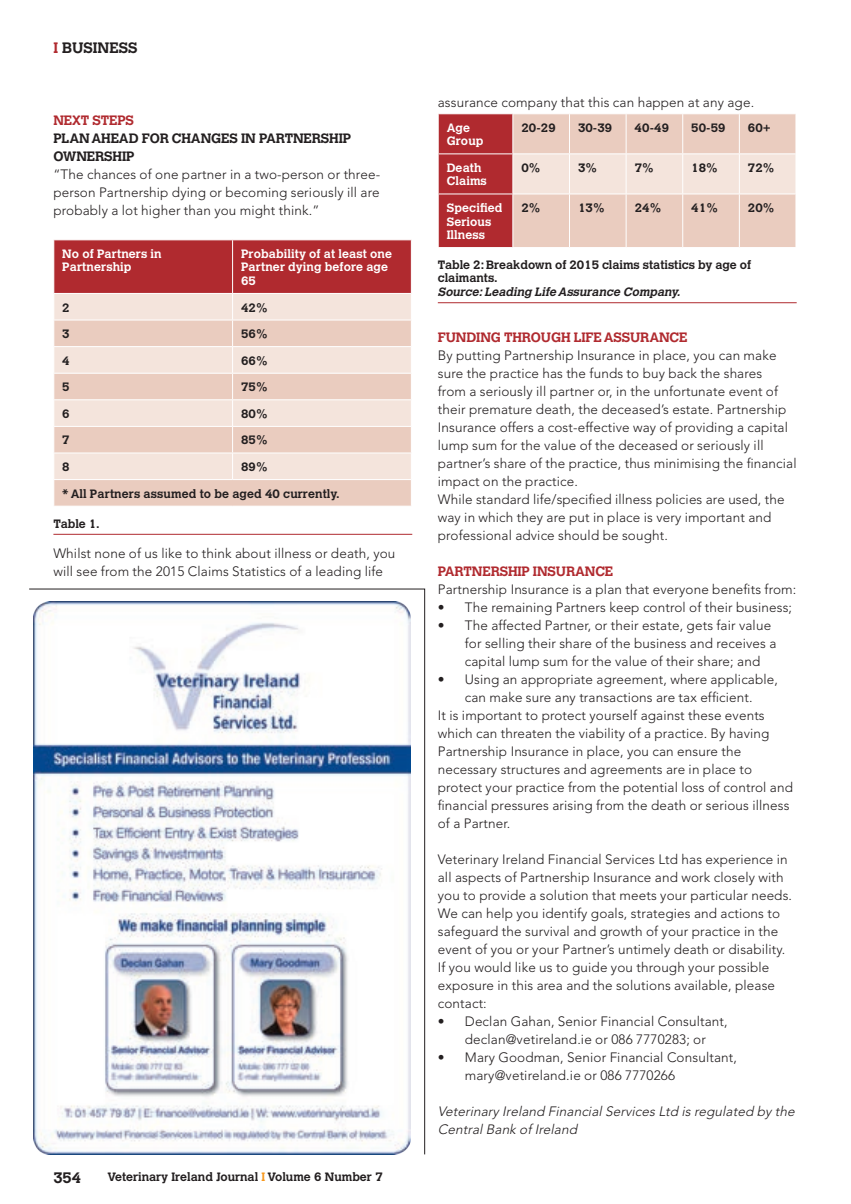
<style>
.page{position:relative;width:851px;height:1204px;background:#fff}
.page>*{position:absolute;margin:0;border:0;box-sizing:border-box;transform-origin:0 0}
.t1{font:700 15px "Calvert";color:#231f20}
.t2{font:300 13.5px/18px "Avenir";letter-spacing:.01em;color:#231f20}
.t3{font:italic 300 13.5px/18px "Avenir";color:#231f20}
.t4{font:700 13.5px "Calvert";letter-spacing:-.01em;color:#b02a2f}
.t5{font:700 13.5px/18px "Calvert";letter-spacing:-.01em;color:#231f20}
.t6{font:700 12px/13.5px "Calvert";color:#231f20}
.t7{font:700 12px/13.5px "Calvert";letter-spacing:.01em;color:#fff}
.t8{font:italic 700 12px "Calvert";color:#231f20}
.s1{color:#b02a2f}
.s2{color:#f7981d}
</style>
<div class="page">
<hr style="left:53px;top:534px;width:359px;height:1px;background:#b02a2f">
<svg style="left:53px;top:240px;width:359px;height:266px;background:#e3b7b0"></svg>
<hr style="left:437px;top:302px;width:359px;height:1px;background:#b02a2f">
<svg style="left:438px;top:114px;width:357px;height:133px;background:#e1b3ab"></svg>
<hr style="left:512px;top:114px;width:1px;height:39px;background:#fff">
<hr style="left:568px;top:114px;width:1px;height:39px;background:#fff">
<hr style="left:625px;top:114px;width:1px;height:39px;background:#fff">
<hr style="left:682px;top:114px;width:1px;height:39px;background:#fff">
<hr style="left:738px;top:114px;width:1px;height:39px;background:#fff">
<hr style="left:437px;top:153px;width:75px;height:1px;background:#fff">
<hr style="left:512px;top:153px;width:57px;height:1px;background:#fff">
<hr style="left:512px;top:154px;width:1px;height:40px;background:#fff">
<hr style="left:569px;top:153px;width:56px;height:1px;background:#fff">
<hr style="left:568px;top:154px;width:1px;height:40px;background:#fff">
<hr style="left:625px;top:153px;width:57px;height:1px;background:#fff">
<hr style="left:625px;top:154px;width:1px;height:40px;background:#fff">
<hr style="left:682px;top:153px;width:56px;height:1px;background:#fff">
<hr style="left:682px;top:154px;width:1px;height:40px;background:#fff">
<hr style="left:738px;top:153px;width:57px;height:1px;background:#fff">
<hr style="left:738px;top:154px;width:1px;height:40px;background:#fff">
<hr style="left:437px;top:194px;width:75px;height:1px;background:#fff">
<hr style="left:512px;top:194px;width:57px;height:1px;background:#fff">
<hr style="left:512px;top:194px;width:1px;height:53px;background:#fff">
<hr style="left:569px;top:194px;width:56px;height:1px;background:#fff">
<hr style="left:568px;top:194px;width:1px;height:53px;background:#fff">
<hr style="left:625px;top:194px;width:57px;height:1px;background:#fff">
<hr style="left:625px;top:194px;width:1px;height:53px;background:#fff">
<hr style="left:682px;top:194px;width:56px;height:1px;background:#fff">
<hr style="left:682px;top:194px;width:1px;height:53px;background:#fff">
<hr style="left:738px;top:194px;width:57px;height:1px;background:#fff">
<hr style="left:738px;top:194px;width:1px;height:53px;background:#fff">
<svg style="left:29px;top:588px;width:396px;height:567px"></svg>
<p class="t1" style="left:53px;top:39px;width:86px"><span class="s1">I</span> BUSINESS</p>
<p class="t4" style="left:53px;top:112px;width:82px">NEXT STEPS</p>
<p class="t5" style="left:53px;top:129px;width:299px">PLAN AHEAD FOR CHANGES IN PARTNERSHIP<br>OWNERSHIP</p>
<p class="t2" style="left:53px;top:166px;width:328px;text-align:justify">“The chances of one partner in a two-person or three&shy;person Partnership dying or becoming seriously ill are probably a lot higher than you might think.”</p>
<p class="t7" style="left:62px;top:247px;width:101px">No of Partners in<br>Partnership</p>
<p class="t7" style="left:241px;top:247px;width:152px">Probability of at least one<br>Partner dying before age<br>65</p>
<p class="t6" style="left:62px;top:300px;width:9px">2</p>
<p class="t6" style="left:241px;top:300px;width:28px">42%</p>
<p class="t6" style="left:62px;top:327px;width:9px">3</p>
<p class="t6" style="left:241px;top:327px;width:28px">56%</p>
<p class="t6" style="left:62px;top:353px;width:9px">4</p>
<p class="t6" style="left:241px;top:353px;width:28px">66%</p>
<p class="t6" style="left:62px;top:380px;width:9px">5</p>
<p class="t6" style="left:241px;top:380px;width:28px">75%</p>
<p class="t6" style="left:62px;top:407px;width:9px">6</p>
<p class="t6" style="left:241px;top:407px;width:28px">80%</p>
<p class="t6" style="left:62px;top:433px;width:9px">7</p>
<p class="t6" style="left:241px;top:433px;width:28px">85%</p>
<p class="t6" style="left:62px;top:460px;width:9px">8</p>
<p class="t6" style="left:241px;top:460px;width:28px">89%</p>
<p class="t6" style="left:62px;top:486px;width:278px">* All Partners assumed to be aged 40 currently.</p>
<p class="t6" style="left:53px;top:516px;width:48px">Table 1.</p>
<p class="t2" style="left:53px;top:544px;width:343px">Whilst none of us like to think about illness or death, you will see from the 2015 Claims Statistics of a leading life</p>
<p class="t1" style="left:53px;top:1167px;width:29px">354</p>
<p class="t6" style="left:107px;top:1169px;width:277px">Veterinary Ireland Journal <span class="s2">I</span> Volume 6 Number 7</p>
<p class="t2" style="left:437px;top:94px;width:317px">assurance company that this can happen at any age.</p>
<p class="t7" style="left:446px;top:121px;width:38px">Age<br>Group</p>
<p class="t6" style="left:521px;top:121px;width:36px">20-29</p>
<p class="t6" style="left:577px;top:121px;width:36px">30-39</p>
<p class="t6" style="left:634px;top:121px;width:36px">40-49</p>
<p class="t6" style="left:690px;top:121px;width:36px">50-59</p>
<p class="t6" style="left:747px;top:121px;width:25px">60+</p>
<p class="t7" style="left:446px;top:161px;width:42px">Death<br>Claims</p>
<p class="t6" style="left:521px;top:161px;width:21px">0%</p>
<p class="t6" style="left:577px;top:161px;width:21px">3%</p>
<p class="t6" style="left:634px;top:161px;width:21px">7%</p>
<p class="t6" style="left:690px;top:161px;width:28px">18%</p>
<p class="t6" style="left:747px;top:161px;width:28px">72%</p>
<p class="t7" style="left:446px;top:201px;width:57px">Specified<br>Serious<br>Illness</p>
<p class="t6" style="left:521px;top:201px;width:21px">2%</p>
<p class="t6" style="left:577px;top:201px;width:28px">13%</p>
<p class="t6" style="left:634px;top:201px;width:28px">24%</p>
<p class="t6" style="left:691px;top:201px;width:28px">41%</p>
<p class="t6" style="left:747px;top:201px;width:28px">20%</p>
<p class="t6" style="left:437px;top:258px;width:314px">Table 2: Breakdown of 2015 claims statistics by age of claimants.</p>
<p class="t8" style="left:437px;top:284px;width:247px">Source:Leading Life Assurance Company.</p>
<p class="t4" style="left:437px;top:328px;width:251px">FUNDING THROUGH LIFE ASSURANCE</p>
<p class="t2" style="left:437px;top:346px;width:360px">By putting Partnership Insurance in place, you can make sure the practice has the funds to buy back the shares<br>from a seriously ill partner or, in the unfortunate event of their premature death, the deceased’s estate. Partnership Insurance offers a cost-effective way of providing a capital lump sum for the value of the deceased or seriously ill partner’s share of the practice, thus minimising the financial impact on the practice.<br>While standard life/specified illness policies are used, the way in which they are put in place is very important and professional advice should be sought.</p>
<p class="t4" style="left:437px;top:562px;width:177px">PARTNERSHIP INSURANCE</p>
<p class="t2" style="left:437px;top:580px;width:360px">Partnership Insurance is a plan that everyone benefits from:</p>
<p class="t2" style="left:437px;top:598px;width:355px">• The remaining Partners keep control of their business;</p>
<p class="t2" style="left:464px;top:616px;width:313px;text-indent:-27px">• The affected Partner, or their estate, gets fair value for selling their share of the business and receives a capital lump sum for the value of their share; and</p>
<p class="t2" style="left:437px;top:670px;width:341px">• Using an appropriate agreement, where applicable,</p>
<p class="t2" style="left:464px;top:688px;width:289px">can make sure any transactions are tax efficient.</p>
<p class="t2" style="left:437px;top:706px;width:328px">It is important to protect yourself against these events</p>
<p class="t2" style="left:437px;top:724px;width:333px">which can threaten the viability of a practice. By having</p>
<p class="t2" style="left:437px;top:742px;width:305px">Partnership Insurance in place, you can ensure the</p>
<p class="t2" style="left:437px;top:760px;width:315px">necessary structures and agreements are in place to</p>
<p class="t2" style="left:437px;top:778px;width:356px">protect your practice from the potential loss of control and</p>
<p class="t2" style="left:437px;top:796px;width:353px">financial pressures arising from the death or serious illness</p>
<p class="t2" style="left:437px;top:814px;width:74px">of a Partner.</p>
<p class="t2" style="left:437px;top:850px;width:355px">Veterinary Ireland Financial Services Ltd has experience in all aspects of Partnership Insurance and work closely with you to provide a solution that meets your particular needs.<br>We can help you identify goals, strategies and actions to safeguard the survival and growth of your practice in the event of you or your Partner’s untimely death or disability.<br>If you would like us to guide you through your possible exposure in this area and the solutions available, please contact:</p>
<p class="t2" style="left:437px;top:1012px;width:291px;text-align:center">• Declan Gahan, Senior Financial Consultant, declan@vetireland.ie or 086 7770283; or</p>
<p class="t2" style="left:464px;top:1048px;width:273px;text-indent:-27px">• Mary Goodman, Senior Financial Consultant, mary@vetireland.ie or 086 7770266</p>
<p class="t3" style="left:437px;top:1102px;width:361px">Veterinary Ireland FinancialServices Ltd is regulated by the<br>CentralBank of Ireland</p>
</div>
